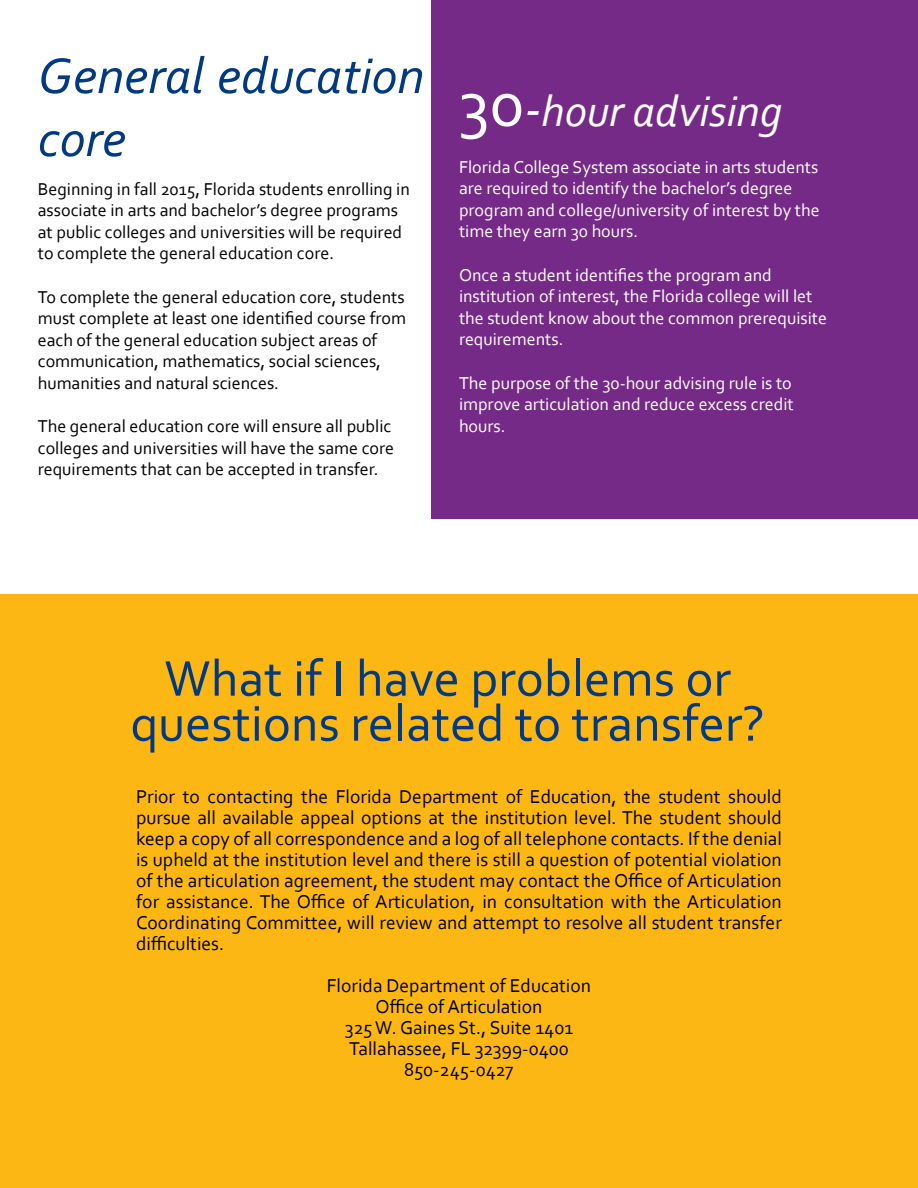
<style>
.page{position:relative;width:918px;height:1188px;background:#fff}
.page>*{position:absolute;margin:0;border:0;box-sizing:border-box;transform-origin:0 0}
.t1{font:52.5px/45px "Corbel";color:#013a81;text-align:center}
.t2{font:italic 52.5px/63px "Corbel";color:#013a81}
.t3{font:italic 45px "Corbel";color:#fff}
.t4{font:19.5px/21px "Corbel";color:#000;text-align:justify}
.t5{font:18px/21.6px "Corbel";color:#000}
.t6{font:18px/21.6px "Corbel";color:#fff}
.s1{font-style:normal;font-size:67.5px}
.s2{font-size:52.5px}
</style>
<div class="page">
<div style="left:432px;top:0;width:486px;height:518px;background:#762a87"></div>
<div style="left:0;top:594px;width:918px;height:594px;background:#fdb714"></div>
<p class="t2" style="left:38px;top:43px;width:388px">General education core</p>
<p class="t5" style="left:38px;top:177px;width:374px">Beginning in fall 2015, Florida students enrolling in associate in arts and bachelor’s degree programs at public colleges and universities will be required to complete the general education core.</p>
<p class="t5" style="left:38px;top:285px;width:370px">To complete the general education core, students must complete at least one identified course from each of the general education subject areas of communication, mathematics, social sciences, humanities and natural sciences.</p>
<p class="t5" style="left:38px;top:415px;width:358px">The general education core will ensure all public colleges and universities will have the same core requirements that can be accepted in transfer.</p>
<p class="t3" style="left:459px;top:83px;width:325px"><span class="s1">30</span><span class="s2">-</span>hour advising</p>
<p class="t6" style="left:459px;top:155px;width:362px">Florida College System associate in arts students are required to identify the bachelor’s degree program and college/university of interest by the time they earn 30 hours.</p>
<p class="t6" style="left:459px;top:263px;width:370px">Once a student identifies the program and institution of interest, the Florida college will let the student know about the common prerequisite requirements.</p>
<p class="t6" style="left:459px;top:371px;width:336px;text-align:justify">The purpose of the 30-hour advising rule is to improve articulation and reduce excess credit hours.</p>
<p class="t1" style="left:131px;top:655px;width:636px">What if I have problems or questions related to transfer?</p>
<p class="t4" style="left:136px;top:785px;width:647px">Prior to contacting the Florida Department of Education, the student should pursue all available appeal options at the institution level. The student should keep a copy of all correspondence and a log of all telephone contacts. If the denial is upheld at the institution level and there is still a question of potential violation of the articulation agreement, the student may contact the Office of Articulation for assistance. The Office of Articulation, in consultation with the Articulation Coordinating Committee, will review and attempt to resolve all student transfer difficulties.</p>
<p class="t4" style="left:327px;top:974px;width:266px">Florida Department of Education</p>
<p class="t4" style="left:376px;top:995px;width:168px">Office of Articulation</p>
<p class="t4" style="left:345px;top:1016px;width:230px">325 W. Gaines St., Suite 1401</p>
<p class="t4" style="left:349px;top:1037px;width:221px">Tallahassee, FL 32399-0400</p>
<p class="t4" style="left:404px;top:1058px;width:111px">850-245-0427</p>
</div>
